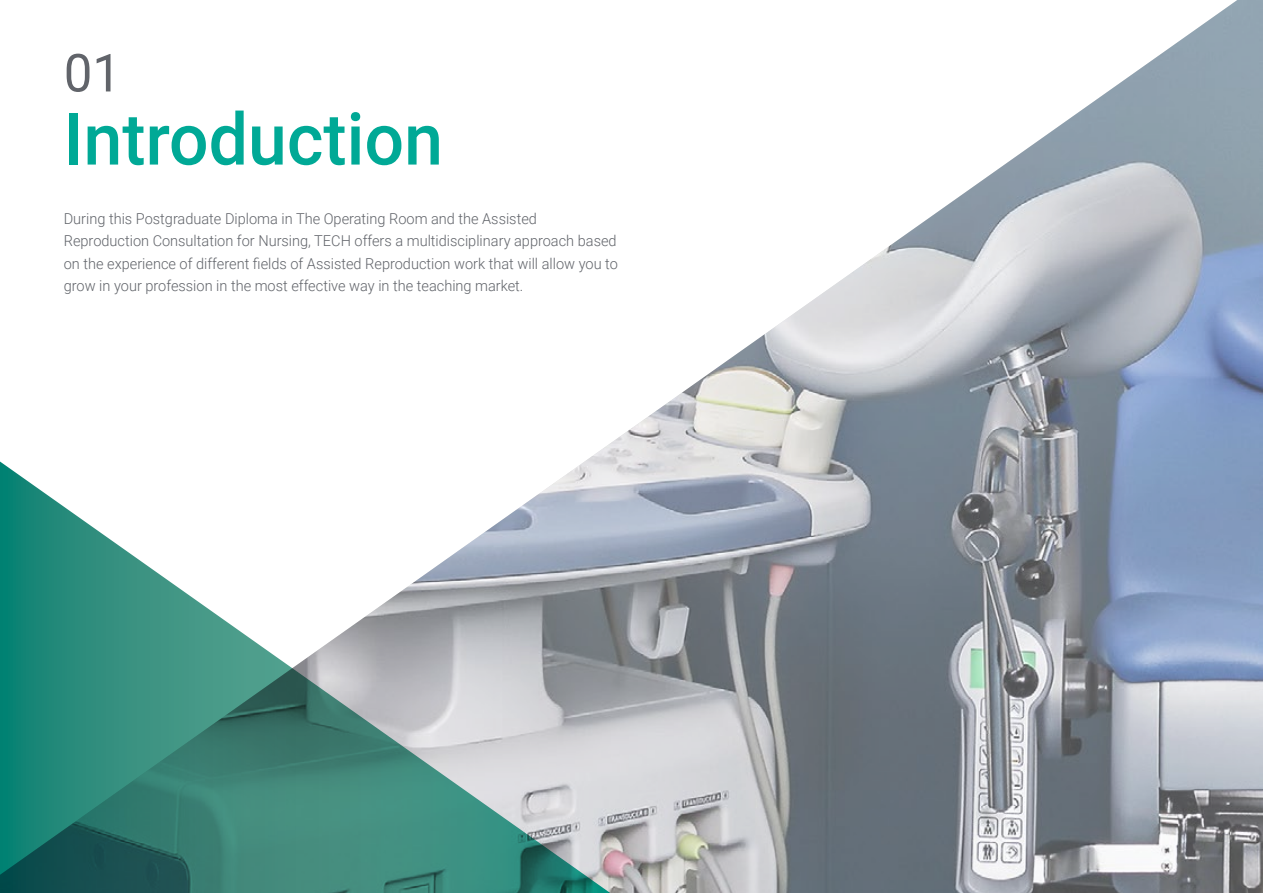
<style>
.page{position:relative;width:1263px;height:893px;background:#fff}
.page>*{position:absolute;margin:0;border:0;box-sizing:border-box;transform-origin:0 0}
.t1{font:500 72px "Roboto";color:#00a996}
.t2{font:52.5px "Roboto";color:#61646a}
.t3{font:300 15px/22.5px "Roboto";color:#61646a}
</style>
<div class="page">
<img style="left:607px;top:0;width:656px;height:893px">
<svg style="left:0;top:446px;width:640px;height:447px"></svg>
<h2 class="t2" style="left:64px;top:36px;width:59px">01</h2>
<h1 class="t1" style="left:64px;top:89px;width:381px">Introduction</h1>
<p class="t3" style="left:64px;top:207px;width:556px">During this Postgraduate Diploma in The Operating Room and the Assisted Reproduction Consultation for Nursing, TECH offers a multidisciplinary approach based on the experience of different fields of Assisted Reproduction work that will allow you to grow in your profession in the most effective way in the teaching market.</p>
</div>
